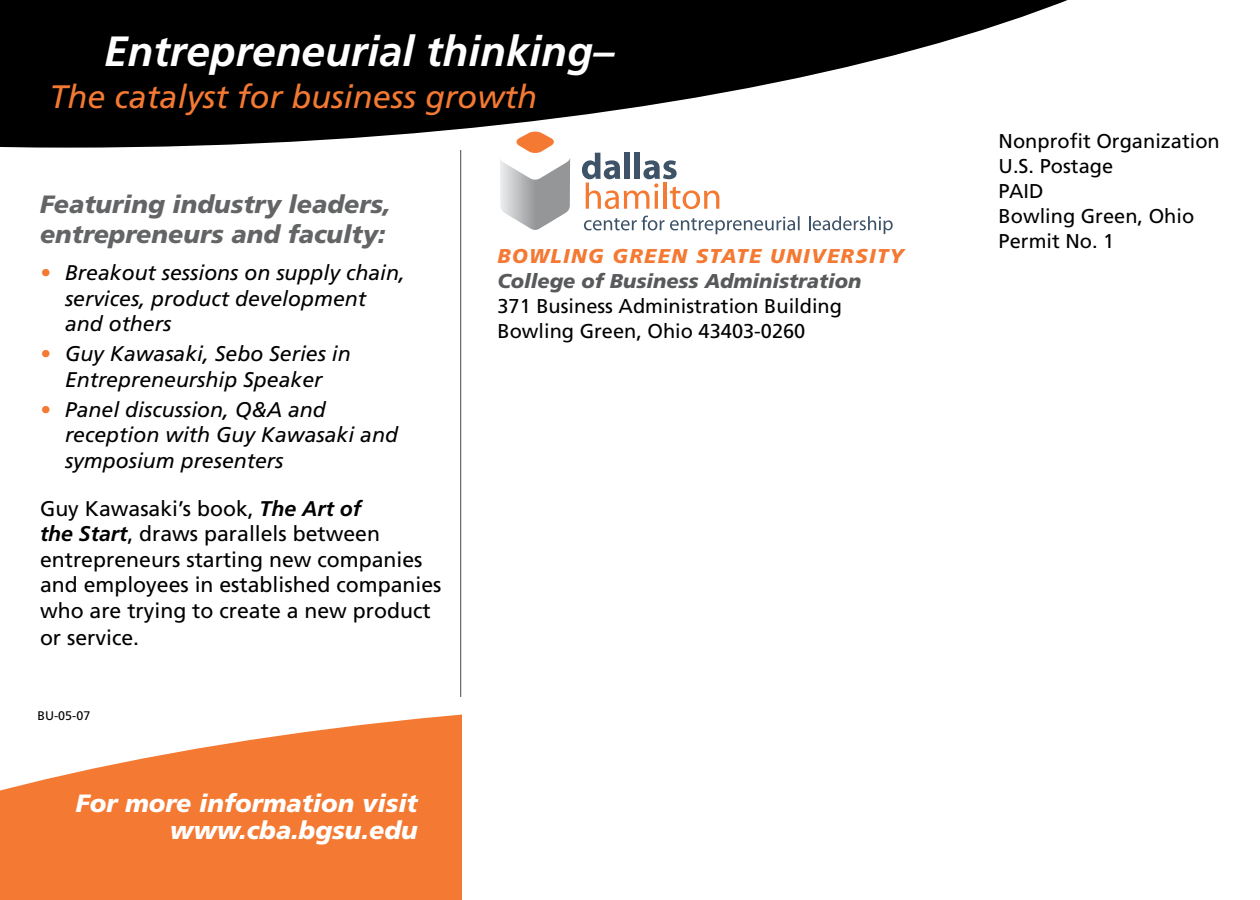
<style>
.page{position:relative;width:1260px;height:900px;background:#fff}
.page>*{position:absolute;margin:0;border:0;box-sizing:border-box;transform-origin:0 0}
.t1{font:italic 700 42.25px "Frutiger";color:#fff}
.t2{font:italic 32.5px "Frutiger";color:#f47932}
.t3{font:italic 900 25px/30px "Frutiger";color:#636466}
.t4{font:italic 900 25px/27.5px "Frutiger";color:#fff;text-align:right}
.t5{font:italic 21.25px/25.5px "Frutiger";color:#000}
.t6{font:21.25px/25.8px "Frutiger";color:#000}
.t7{font:20px/25px "Frutiger";color:#000}
.t8{font:italic 900 20px "Frutiger";color:#58595b}
.t9{font:italic 900 20px "Frutiger";letter-spacing:.07em;color:#f47932}
.t10{font:12.5px "Frutiger";color:#000}
.s1{color:#f47932}
.s2{font-weight:700;font-style:italic}
</style>
<div class="page">
<svg style="left:0;top:714px;width:462px;height:186px;fill:#f47932"></svg>
<svg style="left:0;top:0;width:1068px;height:148px;fill:#000"></svg>
<hr style="left:460px;top:150px;width:1px;height:547px;background:#6b6c6f">
<svg style="left:584px;top:216px;width:216px;height:18px"></svg>
<svg style="left:809px;top:216px;width:84px;height:18px"></svg>
<svg style="left:582px;top:153px;width:137px;height:56px"></svg>
<svg style="left:500px;top:131px;width:70px;height:99px"></svg>
<h1 class="t1" style="left:104px;top:27px;width:512px">Entrepreneurial thinking–</h1>
<h2 class="t2" style="left:49px;top:78px;width:489px">The catalyst for business growth</h2>
<p class="t3" style="left:40px;top:189px;width:352px">Featuring industry leaders, entrepreneurs and faculty:</p>
<p class="t5" style="left:65px;top:260px;width:342px;text-indent:-25px"><span class="s1">•</span> Breakout sessions on supply chain, services, product development and others</p>
<p class="t5" style="left:40px;top:341px;width:312px;text-align:center"><span class="s1">•</span> Guy Kawasaki, Sebo Series in<br>Entrepreneurship Speaker</p>
<p class="t5" style="left:65px;top:396px;width:334px;text-indent:-25px"><span class="s1">•</span> Panel discussion, Q&amp;A and reception with Guy Kawasaki and symposium presenters</p>
<p class="t6" style="left:40px;top:495px;width:403px">Guy Kawasaki’s book, <span class="s2">The Art of<br>the Start</span>, draws parallels between entrepreneurs starting new companies and employees in established companies who are trying to create a new product or service.</p>
<p class="t10" style="left:38px;top:708px;width:54px">BU-05-07</p>
<p class="t4" style="left:76px;top:789px;width:344px">For more information visit www.cba.bgsu.edu</p>
<p class="t9" style="left:498px;top:244px;width:408px">Bowling Green State University</p>
<p class="t8" style="left:498px;top:269px;width:365px">College of Business Administration</p>
<p class="t7" style="left:498px;top:293px;width:346px">371 Business Administration Building<br>Bowling Green, Ohio 43403-0260</p>
<p class="t7" style="left:999px;top:128px;width:223px">Nonprofit Organization<br>U.S. Postage<br>PAID<br>Bowling Green, Ohio<br>Permit No. 1</p>
</div>
